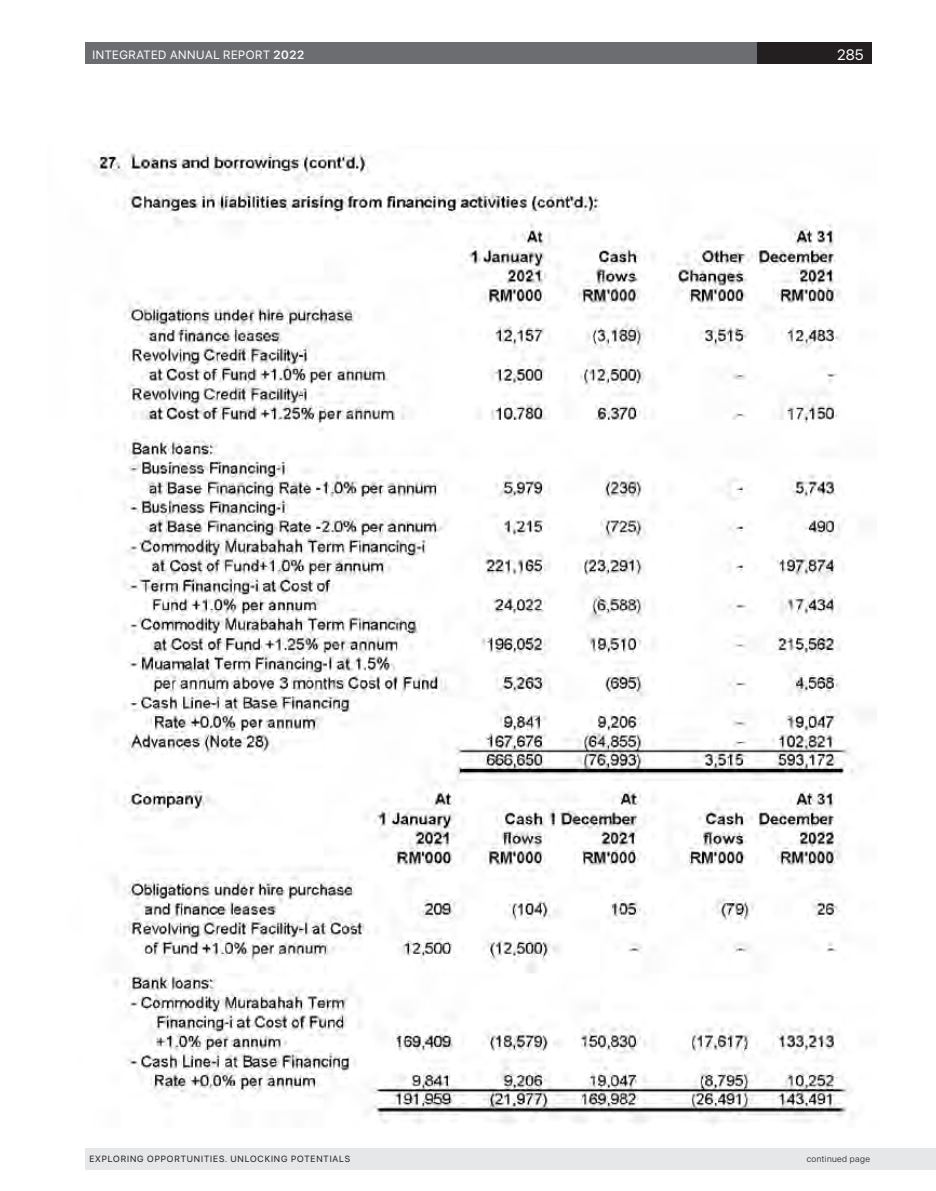
<style>
.page{position:relative;width:936px;height:1191px;background:#fff}
.page>*{position:absolute;margin:0;border:0;box-sizing:border-box;transform-origin:0 0}
.t1{font:15px "SF Pro Display";color:#fff}
.t2{font:12px "SF Pro Display";letter-spacing:.05em;color:#fff}
.t3{font:9px "SF Pro Display";letter-spacing:.1em;color:#231f20}
.t4{font:300 9px "SF Pro Display";letter-spacing:.05em;color:#231f20}
.s1{font-weight:600}
</style>
<div class="page">
<div style="left:85px;top:43px;width:672px;height:21px;background:#6c6d70"></div>
<div style="left:85px;top:1148px;width:850px;height:21px;background:#e6e7e9"></div>
<div style="left:757px;top:43px;width:115px;height:21px;background:#231f20"></div>
<img style="left:89px;top:145px;width:765px;height:979px">
<h2 class="t2" style="left:92px;top:48px;width:213px">INTEGRATED ANNUAL REPORT <span class="s1">2022</span></h2>
<h1 class="t1" style="left:837px;top:46px;width:28px">285</h1>
<p class="t3" style="left:89px;top:1153px;width:262px">EXPLORING OPPORTUNITIES. UNLOCKING POTENTIALS</p>
<p class="t4" style="left:806px;top:1153px;width:65px">continued page</p>
</div>
